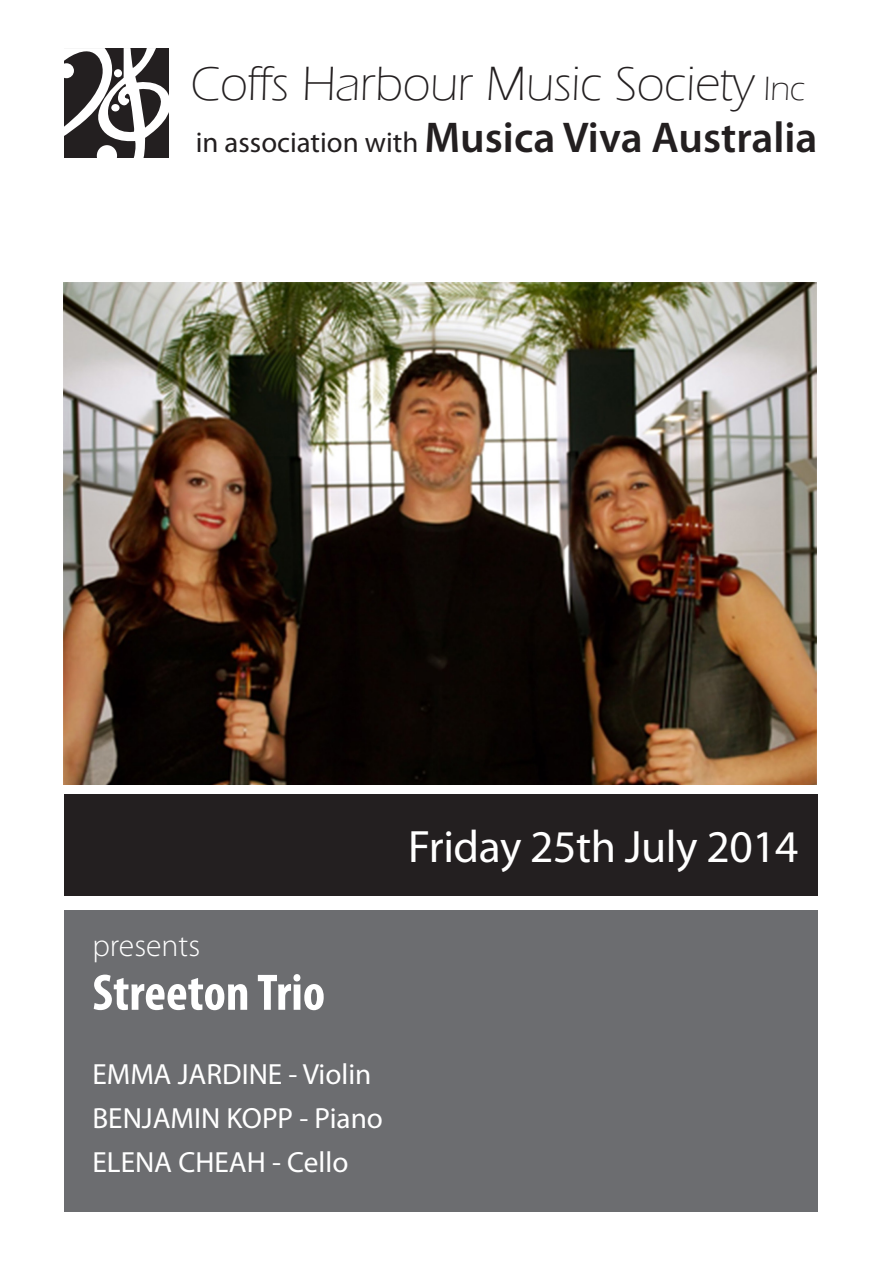
<style>
.page{position:relative;width:881px;height:1276px;background:#fff}
.page>*{position:absolute;margin:0;border:0;box-sizing:border-box;transform-origin:0 0}
.t1{font:700 condensed 51.75px "Myriad Pro";color:#fff}
.t2{font:300 49.5px "Eras ITC";letter-spacing:-.01em;color:#231f20}
.t3{font:45.45px "Myriad Pro";letter-spacing:-.01em;color:#fff}
.t4{font:600 43.2px "Myriad Pro";color:#231f20}
.t5{font:300 31.72px "Myriad Pro";color:#fff}
.t6{font:29.25px "Myriad Pro";color:#fff}
.s1{font-size:34.65px}
.s2{font-weight:400;font-size:28.8px}
</style>
<div class="page">
<div style="left:64px;top:794px;width:753px;height:102px;background:#231f20"></div>
<svg style="left:64px;top:48px;width:105px;height:110px"></svg>
<div style="left:64px;top:910px;width:753px;height:301px;background:#6c6d70"></div>
<img style="left:64px;top:283px;width:751px;height:501px">
<p class="t2" style="left:190px;top:56px;width:616px">Coffs Harbour Music Society <span class="s1">Inc</span></p>
<p class="t4" style="left:196px;top:110px;width:623px"><span class="s2">in association with</span> Musica Viva Australia</p>
<p class="t5" style="left:92px;top:926px;width:109px">presents</p>
<p class="t1" style="left:92px;top:960px;width:234px">Streeton Trio</p>
<p class="t6" style="left:92px;top:1056px;width:280px">EMMA JARDINE - Violin</p>
<p class="t6" style="left:92px;top:1099px;width:292px">BENJAMIN KOPP - Piano</p>
<p class="t6" style="left:92px;top:1143px;width:257px">ELENA CHEAH - Cello</p>
<p class="t3" style="left:408px;top:819px;width:392px">Friday 25th July 2014</p>
</div>
